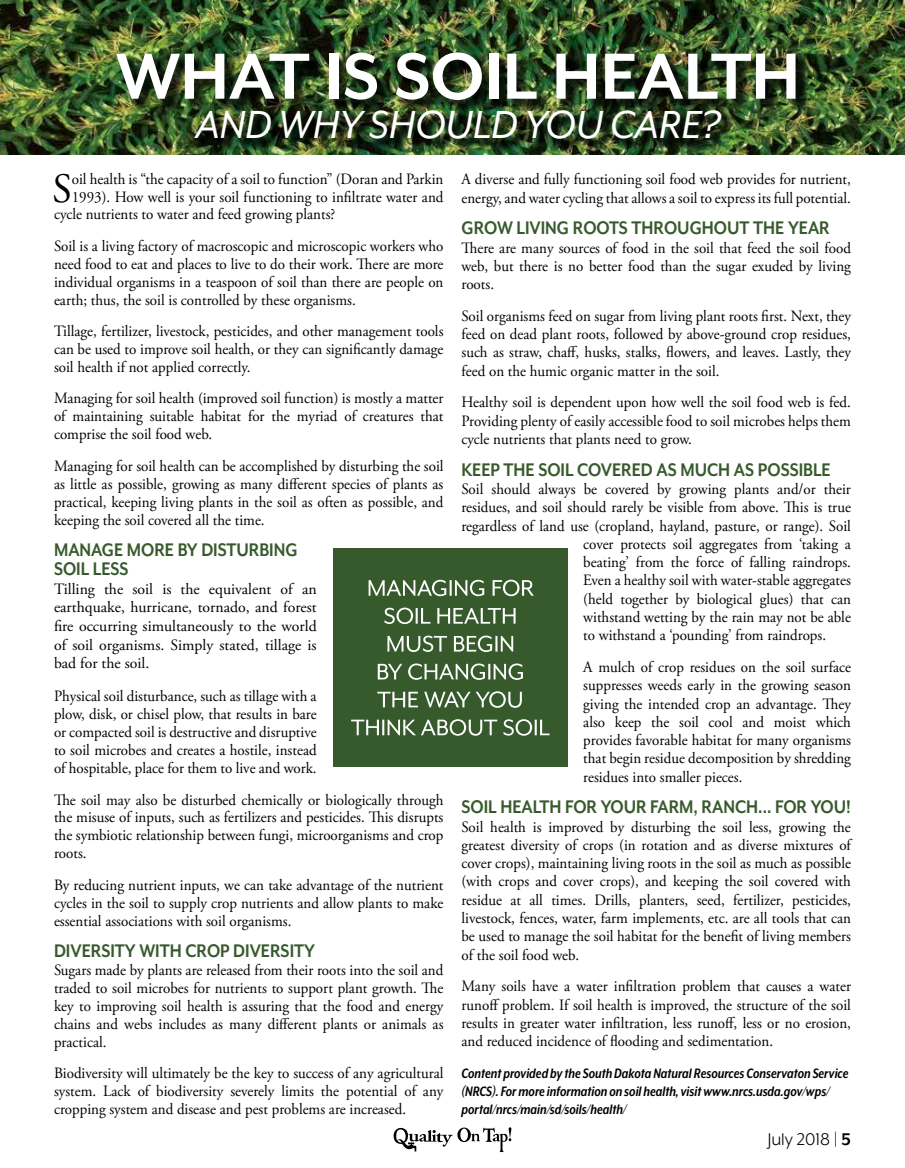
<style>
.page{position:relative;width:905px;height:1168px;background:#fff}
.page>*{position:absolute;margin:0;border:0;box-sizing:border-box;transform-origin:0 0}
.t1{font:700 75px "Mr Eaves XL Mod OT";color:#fff}
.t2{font:italic 45px "Mr Eaves XL Mod OT";color:#fff}
.t3{font:41.7px "Adobe Garamond Pro";color:#000;scale:.95 1}
.t4{font:700 21px/18.8px "Mr Eaves XL Mod OT";color:#375a2d;scale:.88 1}
.t5{font:19.5px "Mr Eaves XL Mod OT";color:#000}
.t6{font:15.75px/18px "Adobe Garamond Pro";color:#000;text-align:justify;scale:.95 1}
.t7{font:italic 700 15.75px/18.3px "Mr Eaves XL Mod Nar OT";color:#000;scale:.95 1}
.t8{font:15.75px/18.8px "Adobe Garamond Pro";color:#000;text-align:justify}
.s1{font-weight:700}
</style>
<div class="page">
<svg style="left:393px;top:1127px;width:118px;height:25px"></svg>
<img style="left:0;top:0;width:904px;height:155px">
<div style="left:116px;top:53px;width:693px;height:99px;background:#000;opacity:.75"></div>
<div style="left:333px;top:548px;width:234px;height:219px;background:#375a2d"></div>
<svg style="left:351px;top:719px;width:198px;height:17px"></svg>
<svg style="left:377px;top:691px;width:145px;height:17px"></svg>
<svg style="left:378px;top:663px;width:145px;height:17px"></svg>
<svg style="left:387px;top:636px;width:126px;height:16px"></svg>
<svg style="left:384px;top:608px;width:131px;height:16px"></svg>
<svg style="left:368px;top:580px;width:166px;height:16px"></svg>
<h1 class="t1" style="left:116px;top:39px;width:685px">WHAT IS SOIL HEALTH</h1>
<h2 class="t2" style="left:196px;top:102px;width:526px">AND WHY SHOULD YOU CARE?</h2>
<h3 class="t3" style="left:52px;top:163px;width:22px">S</h3>
<p class="t6" style="left:72px;top:171px;width:392px">oil health is “the capacity of a soil to function” (Doran and Parkin</p>
<p class="t6" style="left:72px;top:188px;width:393px">1993). How well is your soil functioning to infiltrate water and</p>
<p class="t6" style="left:54px;top:206px;width:297px">cycle nutrients to water and feed growing plants?</p>
<p class="t6" style="left:54px;top:237px;width:411px">Soil is a living factory of macroscopic and microscopic workers who need food to eat and places to live to do their work. There are more individual organisms in a teaspoon of soil than there are people on earth; thus, the soil is controlled by these organisms.</p>
<p class="t6" style="left:54px;top:323px;width:411px">Tillage, fertilizer, livestock, pesticides, and other management tools can be used to improve soil health, or they can significantly damage soil health if not applied correctly.</p>
<p class="t6" style="left:54px;top:390px;width:411px">Managing for soil health (improved soil function) is mostly a matter of maintaining suitable habitat for the myriad of creatures that comprise the soil food web.</p>
<p class="t6" style="left:54px;top:457px;width:411px">Managing for soil health can be accomplished by disturbing the soil as little as possible, growing as many different species of plants as practical, keeping living plants in the soil as often as possible, and keeping the soil covered all the time.</p>
<h3 class="t4" style="left:54px;top:540px;width:278px">MANAGE MORE BY DISTURBING<br>SOIL LESS</h3>
<p class="t8" style="left:54px;top:580px;width:264px">Tilling the soil is the equivalent of an earthquake, hurricane, tornado, and forest fire occurring simultaneously to the world of soil organisms. Simply stated, tillage is bad for the soil.</p>
<p class="t6" style="left:54px;top:688px;width:278px">Physical soil disturbance, such as tillage with a plow, disk, or chisel plow, that results in bare or compacted soil is destructive and disruptive to soil microbes and creates a hostile, instead of hospitable, place for them to live and work.</p>
<p class="t6" style="left:54px;top:791px;width:411px">The soil may also be disturbed chemically or biologically through the misuse of inputs, such as fertilizers and pesticides. This disrupts the symbiotic relationship between fungi, microorganisms and crop roots.</p>
<p class="t6" style="left:54px;top:876px;width:411px">By reducing nutrient inputs, we can take advantage of the nutrient cycles in the soil to supply crop nutrients and allow plants to make essential associations with soil organisms.</p>
<h3 class="t4" style="left:54px;top:941px;width:298px">DIVERSITY WITH CROP DIVERSITY</h3>
<p class="t6" style="left:54px;top:962px;width:411px">Sugars made by plants are released from their roots into the soil and traded to soil microbes for nutrients to support plant growth. The key to improving soil health is assuring that the food and energy chains and webs includes as many different plants or animals as practical.</p>
<p class="t6" style="left:54px;top:1065px;width:411px">Biodiversity will ultimately be the key to success of any agricultural system. Lack of biodiversity severely limits the potential of any cropping system and disease and pest problems are increased.</p>
<p class="t6" style="left:461px;top:171px;width:411px">A diverse and fully functioning soil food web provides for nutrient, energy, and water cycling that allows a soil to express its full potential.</p>
<h3 class="t4" style="left:461px;top:219px;width:420px">GROW LIVING ROOTS THROUGHOUT THE YEAR</h3>
<p class="t6" style="left:461px;top:239px;width:411px">There are many sources of food in the soil that feed the soil food web, but there is no better food than the sugar exuded by living roots.</p>
<p class="t6" style="left:461px;top:307px;width:411px">Soil organisms feed on sugar from living plant roots first. Next, they feed on dead plant roots, followed by above-ground crop residues, such as straw, chaff, husks, stalks, flowers, and leaves. Lastly, they feed on the humic organic matter in the soil.</p>
<p class="t6" style="left:461px;top:394px;width:411px">Healthy soil is dependent upon how well the soil food web is fed.<br>Providing plenty of easily accessible food to soil microbes helps them cycle nutrients that plants need to grow.</p>
<h3 class="t4" style="left:461px;top:460px;width:421px">KEEP THE SOIL COVERED AS MUCH AS POSSIBLE</h3>
<p class="t6" style="left:461px;top:481px;width:411px">Soil should always be covered by growing plants and/or their</p>
<p class="t6" style="left:461px;top:499px;width:411px">residues, and soil should rarely be visible from above. This is true</p>
<p class="t6" style="left:461px;top:517px;width:411px">regardless of land use (cropland, hayland, pasture, or range). Soil</p>
<p class="t6" style="left:583px;top:535px;width:283px">cover protects soil aggregates from ‘taking a</p>
<p class="t6" style="left:583px;top:554px;width:283px">beating’ from the force of falling raindrops.</p>
<p class="t6" style="left:583px;top:572px;width:283px">Even a healthy soil with water-stable aggregates</p>
<p class="t6" style="left:583px;top:590px;width:283px">(held together by biological glues) that can</p>
<p class="t6" style="left:583px;top:608px;width:283px">withstand wetting by the rain may not be able</p>
<p class="t6" style="left:583px;top:627px;width:257px">to withstand a ‘pounding’ from raindrops.</p>
<p class="t6" style="left:583px;top:658px;width:283px">A mulch of crop residues on the soil surface suppresses weeds early in the growing season giving the intended crop an advantage. They also keep the soil cool and moist which provides favorable habitat for many organisms that begin residue decomposition by shredding residues into smaller pieces.</p>
<h3 class="t4" style="left:461px;top:798px;width:444px">SOIL HEALTH FOR YOUR FARM, RANCH... FOR YOU!</h3>
<p class="t6" style="left:461px;top:818px;width:411px">Soil health is improved by disturbing the soil less, growing the greatest diversity of crops (in rotation and as diverse mixtures of cover crops), maintaining living roots in the soil as much as possible (with crops and cover crops), and keeping the soil covered with residue at all times. Drills, planters, seed, fertilizer, pesticides, livestock, fences, water, farm implements, etc. are all tools that can be used to manage the soil habitat for the benefit of living members of the soil food web.</p>
<p class="t6" style="left:461px;top:978px;width:411px">Many soils have a water infiltration problem that causes a water runoff problem. If soil health is improved, the structure of the soil results in greater water infiltration, less runoff, less or no erosion, and reduced incidence of flooding and sedimentation.</p>
<p class="t7" style="left:461px;top:1064px;width:409px">Content provided by the South Dakota Natural Resources Conservaton Service (NRCS). For more information on soil health, visit www.nrcs.usda.gov/wps/ portal/nrcs/main/sd/soils/health/</p>
<p class="t5" style="left:767px;top:1129px;width:85px">July 2018 | <span class="s1">5</span></p>
</div>
